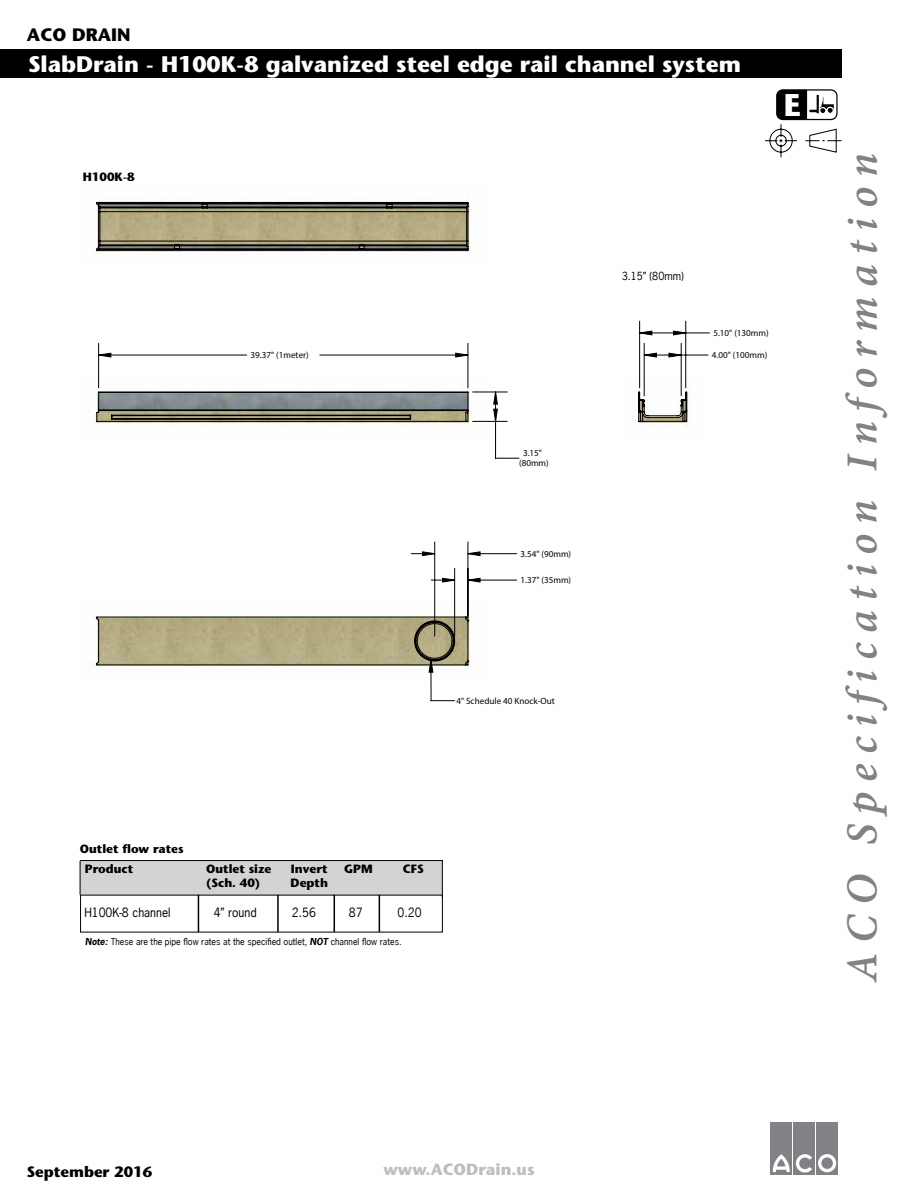
<style>
.page{position:relative;width:918px;height:1188px;background:#fff}
.page>*{position:absolute;margin:0;border:0;box-sizing:border-box;transform-origin:0 0}
.t1{font:italic 700 48px "Adobe Devanagari";letter-spacing:.2em;color:#808285}
.t2{font:700 31.35px "Stone Sans";color:#fff}
.t3{font:700 22.5px "Stone Sans";color:#fff}
.t4{font:700 18px "Stone Sans";color:#000}
.t5{font:700 16.2px "Stone Sans";color:#bcbec0}
.t6{font:700 15px "Stone Sans";color:#000}
.t7{font:700 12px "Stone Sans";color:#000}
.t8{font:12px "News Gothic";color:#000}
.t9{font:10.5px "News Gothic";color:#000}
.t10{font:9.15px/10.2px "Arial";color:#000;text-align:center}
.t11{font:9px "News Gothic";color:#000}
.s1{font-weight:700;font-style:italic}
</style>
<div class="page">
<div style="left:80px;top:861px;width:363px;height:35px;background:#d1d3d4;border:1px solid #d1d3d4"></div>
<hr style="left:80px;top:861px;width:1px;height:34px;background:#000">
<hr style="left:80px;top:860px;width:363px;height:1px;background:#000">
<hr style="left:442px;top:860px;width:1px;height:38px;background:#000">
<hr style="left:198px;top:895px;width:1px;height:37px;background:#000">
<hr style="left:277px;top:895px;width:2px;height:37px;background:#000">
<hr style="left:334px;top:895px;width:1px;height:37px;background:#000">
<hr style="left:379px;top:895px;width:1px;height:37px;background:#000">
<img style="left:688px;top:392px;width:4px;height:36px">
<svg style="left:432px;top:700px;width:23px;height:1px"></svg>
<hr style="left:431px;top:660px;width:1px;height:41px;background:#000">
<svg style="left:688px;top:355px;width:20px;height:1px"></svg>
<svg style="left:688px;top:333px;width:21px;height:1px"></svg>
<svg style="left:429px;top:666px;width:4px;height:6px"></svg>
<svg style="left:95px;top:202px;width:593px;height:464px"></svg>
<div style="left:622px;top:255px;width:94px;height:34px;background:#fff"></div>
<div style="left:771px;top:1122px;width:21px;height:52px;background:#808285"></div>
<div style="left:794px;top:1122px;width:21px;height:52px;background:#808285"></div>
<div style="left:816px;top:1122px;width:22px;height:52px;background:#808285"></div>
<svg style="left:818px;top:1154px;width:18px;height:18px"></svg>
<svg style="left:772px;top:1154px;width:40px;height:19px"></svg>
<div style="left:0;top:50px;width:841px;height:28px;background:#000"></div>
<div style="left:776px;top:89px;width:62px;height:31px;border:1px solid #000;border-radius:6px"></div>
<svg style="left:765px;top:90px;width:76px;height:67px"></svg>
<h3 class="t4" style="left:27px;top:24px;width:105px">ACO DRAIN</h3>
<h3 class="t3" style="left:28px;top:51px;width:714px">SlabDrain - H100K-8 galvanized steel edge rail channel system</h3>
<h3 class="t7" style="left:83px;top:170px;width:54px">H100K-8</h3>
<h2 class="t2" style="left:784px;top:86px;width:19px">E</h2>
<p class="t10" style="left:251px;top:350px;width:60px">39.37" (1meter)</p>
<p class="t9" style="left:622px;top:269px;width:64px">3.15” (80mm)</p>
<p class="t10" style="left:713px;top:328px;width:57px">5.10" (130mm)</p>
<p class="t10" style="left:712px;top:350px;width:57px">4.00" (100mm)</p>
<p class="t10" style="left:519px;top:448px;width:31px">3.15" (80mm)</p>
<p class="t10" style="left:521px;top:548px;width:52px">3.54" (90mm)</p>
<p class="t10" style="left:521px;top:575px;width:52px">1.37" (35mm)</p>
<p class="t10" style="left:456px;top:696px;width:100px">4" Schedule 40 Knock-Out</p>
<h3 class="t7" style="left:80px;top:842px;width:106px">Outlet flow rates</h3>
<h3 class="t7" style="left:85px;top:862px;width:50px">Product</h3>
<h3 class="t7" style="left:206px;top:862px;width:67px">Outlet size</h3>
<h3 class="t7" style="left:291px;top:862px;width:38px">Invert</h3>
<h3 class="t7" style="left:344px;top:862px;width:30px">GPM</h3>
<h3 class="t7" style="left:403px;top:862px;width:22px">CFS</h3>
<h3 class="t7" style="left:206px;top:876px;width:56px">(Sch. 40)</h3>
<h3 class="t7" style="left:291px;top:876px;width:39px">Depth</h3>
<h3 class="t8" style="left:84px;top:905px;width:88px">H100K-8 channel</h3>
<h3 class="t8" style="left:214px;top:905px;width:45px">4” round</h3>
<h3 class="t8" style="left:292px;top:905px;width:26px">2.56</h3>
<h3 class="t8" style="left:349px;top:905px;width:15px">87</h3>
<h3 class="t8" style="left:398px;top:905px;width:26px">0.20</h3>
<p class="t11" style="left:85px;top:936px;width:318px"><span class="s1">Note:</span> These are the pipe flow rates at the specified outlet, <span class="s1">NOT</span> channel flow rates.</p>
<h1 class="t1" style="left:835px;top:982px;width:830px;rotate:-90deg">ACO Specification Information</h1>
<h3 class="t6" style="left:27px;top:1162px;width:127px">September 2016</h3>
<h3 class="t5" style="left:383px;top:1160px;width:153px">www.ACODrain.us</h3>
</div>
